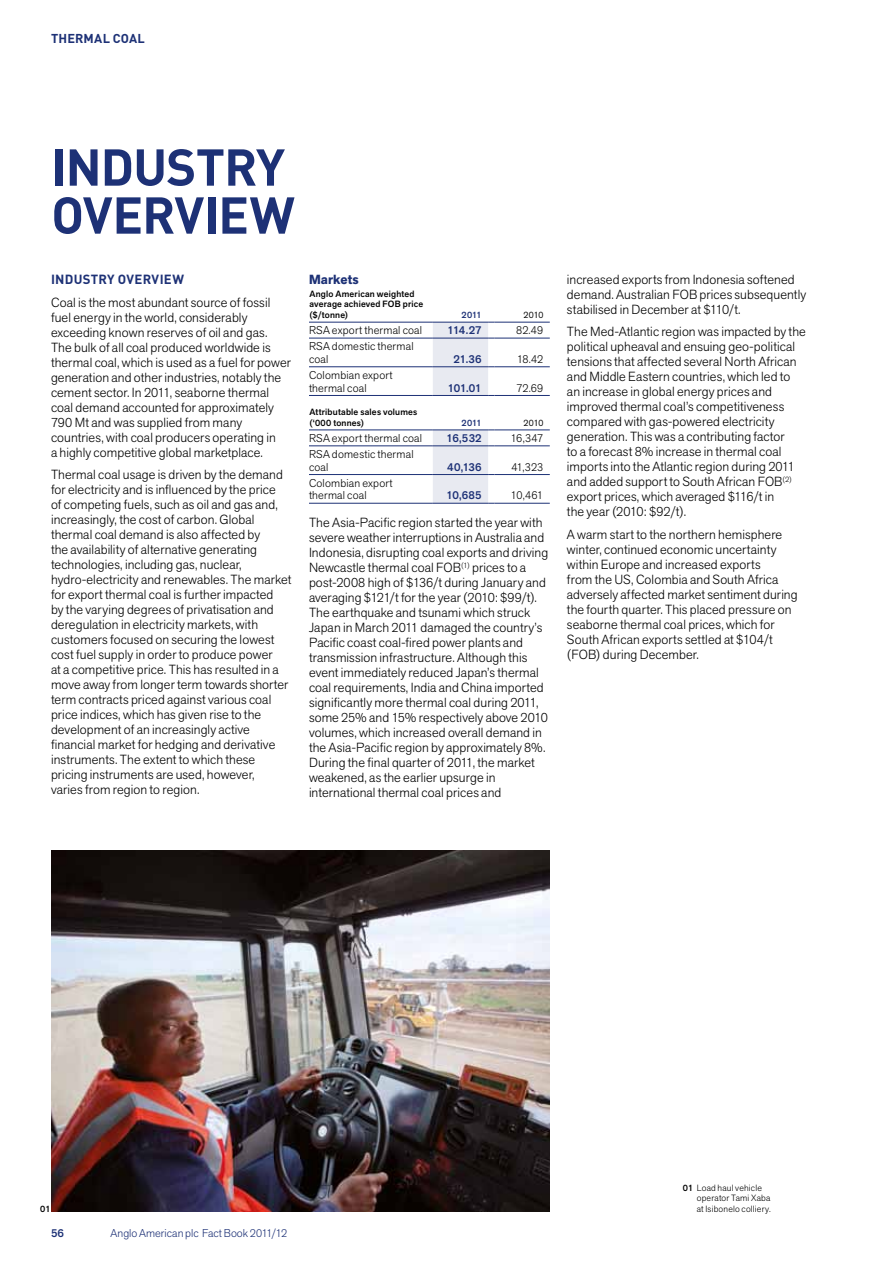
<style>
.page{position:relative;width:893px;height:1263px;background:#fff}
.page>*{position:absolute;margin:0;border:0;box-sizing:border-box;transform-origin:0 0}
.t1{font:700 51px/48px "DINOT";letter-spacing:-.02em;color:#1d3176}
.t2{font:300 13.2px/15px "Akzid Grtsk Next";letter-spacing:.005em;color:#000}
.t3{font:700 13.2px "DINOT";letter-spacing:.02em;color:#1d3176}
.t4{font:700 13.2px "Akzid Grtsk Next";letter-spacing:.01em;color:#1d3176}
.t5{font:700 12.75px "DINOT";letter-spacing:.01em;color:#1d3176}
.t6{font:300 11.25px/12.8px "Akzid Grtsk Next";letter-spacing:.02em;color:#000}
.t7{font:500 11.25px "Akzid Grtsk Next";letter-spacing:-.01em;color:#1d3176}
.t8{font:300 11.25px "Akzid Grtsk Next";color:#1d3176}
.t9{font:500 9px/10.5px "Akzid Grtsk Next";letter-spacing:.02em;color:#000}
.t10{font:300 9px/10.5px "Akzid Grtsk Next";letter-spacing:.025em;color:#000}
.t11{font:500 9px "Akzid Grtsk Next";letter-spacing:-.005em;color:#1d3176}
.t12{font:9px "Akzid Grtsk Next";letter-spacing:-.01em;color:#000}
.s1{font-weight:500}
</style>
<div class="page">
<hr style="left:309px;top:366px;width:124px;height:1px;background:#1d3176">
<hr style="left:494px;top:366px;width:56px;height:1px;background:#1d3176">
<hr style="left:309px;top:322px;width:124px;height:1px;background:#1d3176">
<hr style="left:494px;top:322px;width:56px;height:1px;background:#1d3176">
<hr style="left:309px;top:338px;width:124px;height:1px;background:#1d3176">
<hr style="left:494px;top:338px;width:56px;height:1px;background:#1d3176">
<hr style="left:309px;top:395px;width:124px;height:1px;background:#1d3176">
<svg style="left:433px;top:322px;width:61px;height:74px;background:#e0e2ec"></svg>
<hr style="left:494px;top:395px;width:56px;height:1px;background:#1d3176">
<hr style="left:309px;top:474px;width:124px;height:1px;background:#1d3176">
<hr style="left:309px;top:430px;width:124px;height:1px;background:#1d3176">
<hr style="left:494px;top:430px;width:56px;height:1px;background:#1d3176">
<hr style="left:309px;top:446px;width:124px;height:1px;background:#1d3176">
<hr style="left:494px;top:446px;width:56px;height:1px;background:#1d3176">
<hr style="left:494px;top:474px;width:56px;height:1px;background:#1d3176">
<hr style="left:309px;top:503px;width:124px;height:1px;background:#1d3176">
<svg style="left:433px;top:430px;width:61px;height:74px;background:#e0e3ec"></svg>
<hr style="left:494px;top:503px;width:56px;height:1px;background:#1d3176">
<img style="left:51px;top:850px;width:499px;height:362px">
<p class="t5" style="left:51px;top:29px;width:95px">THERMAL COAL</p>
<h1 class="t1" style="left:51px;top:141px;width:238px">INDUSTRY<br>OVERVIEW</h1>
<p class="t3" style="left:51px;top:270px;width:133px">INDUSTRY OVERVI EW</p>
<p class="t2" style="left:51px;top:294px;width:241px">Coal is the most abundant source of fossil fuel energy in the world, considerably exceeding known reserves of oil and gas.<br>The bulk of all coal produced worldwide is thermal coal, which is used as a fuel for power generation and other industries, notably the cement sector. In 2011, seaborne thermal coal demand accounted for approximately 790 Mt and was supplied from many countries, with coal producers operating in<br>a highly competitive global marketplace.</p>
<p class="t2" style="left:51px;top:467px;width:242px">Thermal coal usage is driven by the demand for electricity and is influenced by the price<br>of competing fuels, such as oil and gas and, increasingly, the cost of carbon. Global thermal coal demand is also affected by<br>the availability of alternative generating technologies, including gas, nuclear, hydro-electricity and renewables. The market for export thermal coal is further impacted<br>by the varying degrees of privatisation and deregulation in electricity markets, with customers focused on securing the lowest cost fuel supply in order to produce power<br>at a competitive price. This has resulted in a move away from longer term towards shorter term contracts priced against various coal price indices, which has given rise to the development of an increasingly active financial market for hedging and derivative instruments. The extent to which these pricing instruments are used, however,<br>varies from region to region.</p>
<p class="t4" style="left:309px;top:271px;width:51px">Markets</p>
<p class="t9" style="left:309px;top:288px;width:115px">Anglo American weighted average achieved FOB price ($/tonne)</p>
<p class="t11" style="left:462px;top:309px;width:22px">2011</p>
<p class="t12" style="left:524px;top:309px;width:21px">2010</p>
<p class="t6" style="left:309px;top:324px;width:115px">RSA export thermal coal</p>
<p class="t7" style="left:448px;top:323px;width:36px">114.27</p>
<p class="t6" style="left:516px;top:324px;width:29px">82.49</p>
<p class="t6" style="left:309px;top:340px;width:106px">RSA domestic thermal coal</p>
<p class="t7" style="left:453px;top:352px;width:30px">21.36</p>
<p class="t6" style="left:517px;top:353px;width:28px">18.42</p>
<p class="t6" style="left:309px;top:369px;width:85px">Colombian export thermal coal</p>
<p class="t7" style="left:448px;top:380px;width:35px">101.01</p>
<p class="t6" style="left:516px;top:381px;width:28px">72.69</p>
<p class="t9" style="left:309px;top:407px;width:109px">Attributable sales volumes (‘000 tonnes)</p>
<p class="t11" style="left:462px;top:417px;width:22px">2011</p>
<p class="t12" style="left:524px;top:417px;width:21px">2010</p>
<p class="t6" style="left:309px;top:432px;width:115px">RSA export thermal coal</p>
<p class="t7" style="left:446px;top:431px;width:37px">16,532</p>
<p class="t6" style="left:511px;top:432px;width:34px">16,347</p>
<p class="t6" style="left:309px;top:448px;width:106px">RSA domestic thermal coal</p>
<p class="t7" style="left:447px;top:460px;width:36px">40,136</p>
<p class="t6" style="left:511px;top:460px;width:33px">41,323</p>
<p class="t6" style="left:309px;top:476px;width:85px">Colombian export thermal coal</p>
<p class="t7" style="left:446px;top:488px;width:37px">10,685</p>
<p class="t6" style="left:511px;top:489px;width:34px">10,461</p>
<p class="t2" style="left:309px;top:515px;width:241px">The Asia-Pacific region started the year with severe weather interruptions in Australia and Indonesia, disrupting coal exports and driving Newcastle thermal coal FOB<sup>(1)</sup> prices to a post-2008 high of $136/t during January and averaging $121/t for the year (2010: $99/t).<br>The earthquake and tsunami which struck Japan in March 2011 damaged the country’s Pacific coast coal-fired power plants and transmission infrastructure. Although this event immediately reduced Japan’s thermal coal requirements, India and China imported significantly more thermal coal during 2011, some 25% and 15% respectively above 2010 volumes, which increased overall demand in the Asia-Pacific region by approximately 8%.<br>During the final quarter of 2011, the market weakened, as the earlier upsurge in international thermal coal prices and</p>
<p class="t2" style="left:567px;top:272px;width:241px">increased exports from Indonesia softened demand. Australian FOB prices subsequently stabilised in December at $110/t.</p>
<p class="t2" style="left:567px;top:324px;width:240px">The Med-Atlantic region was impacted by the political upheaval and ensuing geo-political tensions that affected several North African and Middle Eastern countries, which led to an increase in global energy prices and improved thermal coal’s competitiveness compared with gas-powered electricity generation. This was a contributing factor<br>to a forecast 8% increase in thermal coal imports into the Atlantic region during 2011 and added support to South African FOB<sup>(2) </sup>export prices, which averaged $116/t in<br>the year (2010: $92/t).</p>
<p class="t2" style="left:567px;top:527px;width:232px">A warm start to the northern hemisphere winter, continued economic uncertainty within Europe and increased exports<br>from the US, Colombia and South Africa adversely affected market sentiment during the fourth quarter. This placed pressure on seaborne thermal coal prices, which for South African exports settled at $104/t (FOB) during December.</p>
<p class="t10" style="left:697px;top:1182px;width:75px;text-indent:-14px"><span class="s1">01</span> Load haul vehicle operator Tami Xaba</p>
<p class="t9" style="left:40px;top:1203px;width:12px">01</p>
<p class="t10" style="left:697px;top:1203px;width:75px">at Isibonelo colliery.</p>
<p class="t7" style="left:51px;top:1226px;width:14px">56</p>
<p class="t8" style="left:111px;top:1226px;width:178px">Anglo American plc Fact Book 2011/12</p>
</div>
